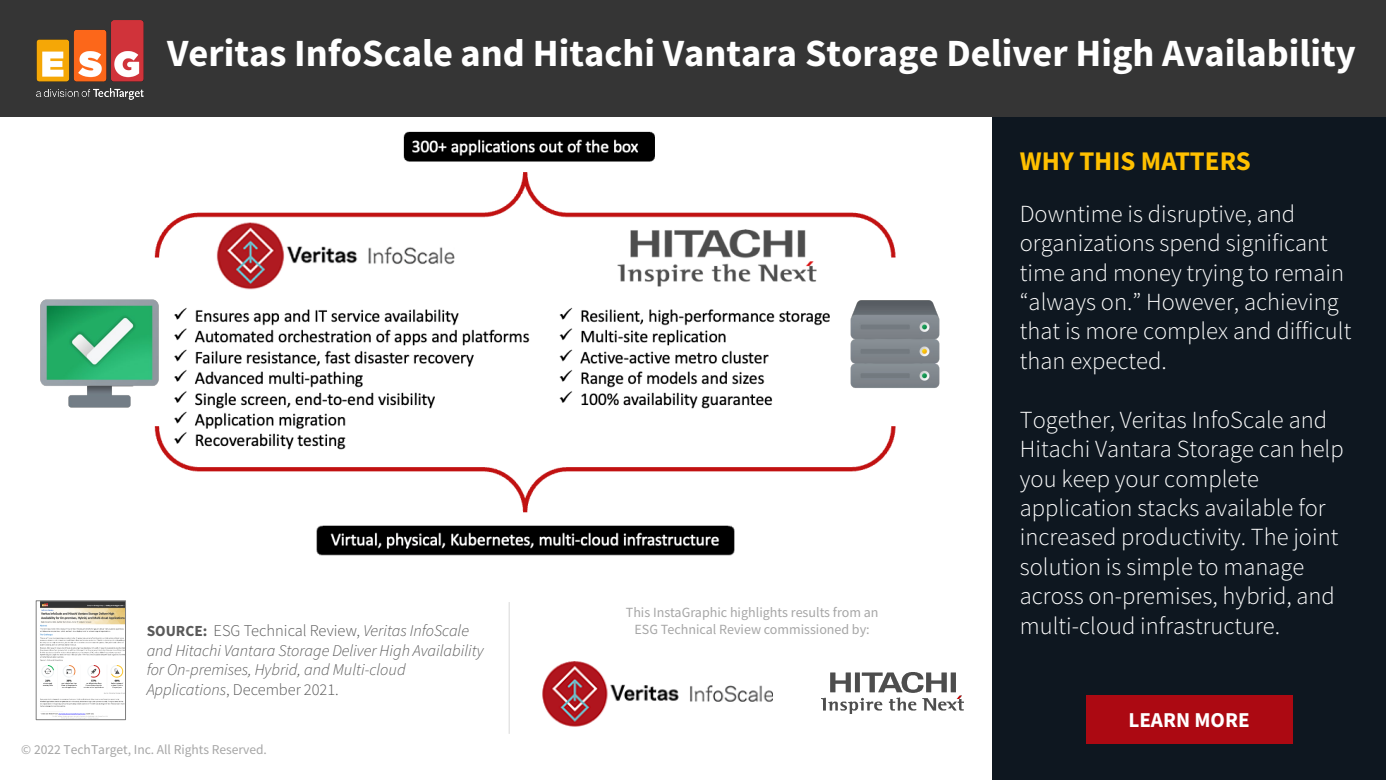
<style>
.page{position:relative;width:1386px;height:780px;background:#fff}
.page>*{position:absolute;margin:0;border:0;box-sizing:border-box;transform-origin:0 0}
.t1{font:700 38.5px "Source Sans Pro";color:#fff}
.t2{font:700 26.95px "Source Sans Pro";color:#ffc000}
.t3{font:300 24.5px/29.4px "Source Sans Pro";color:#fff}
.t4{font:700 21.18px "Source Sans Pro";color:#fff}
.t5{font:italic 300 16.36px/19.6px "Source Sans Pro";color:#595959}
.t6{font:14px/16.8px "Source Sans Pro";color:#a6a6a6;text-align:center}
.t7{font:13.47px "Source Sans Pro";color:#a6a6a6}
.s1{font-weight:700;font-style:normal;font-size:15.4px}
.s2{font-style:normal}
</style>
<div class="page">
<div style="left:991px;top:116px;width:394px;height:663px;background:#0e1720"></div>
<div style="left:0;top:0;width:1385px;height:116px;background:#353535"></div>
<img style="left:36px;top:20px;width:108px;height:79px">
<img style="left:154px;top:131px;width:742px;height:425px">
<img style="left:40px;top:278px;width:133px;height:147px">
<img style="left:836px;top:288px;width:104px;height:116px">
<hr style="left:509px;top:601px;width:1px;height:132px;background:#d9d9d9">
<div style="left:1085px;top:695px;width:206px;height:48px;background:#ac0912"></div>
<img style="left:40px;top:602px;width:84px;height:115px">
<div style="left:36px;top:600px;width:90px;height:119px;border:1px solid #7f7f7f"></div>
<img style="left:542px;top:661px;width:230px;height:66px">
<img style="left:821px;top:672px;width:142px;height:41px">
<p class="t1" style="left:167px;top:27px;width:1190px">Veritas InfoScale and Hitachi Vantara Storage Deliver High Availability</p>
<p class="t5" style="left:147px;top:620px;width:338px"><span class="s1">SOURCE:</span> <span class="s2">ESG Technical Review,</span> Veritas InfoScale and Hitachi Vantara Storage Deliver High Availability for On-premises, Hybrid, and Multi-cloud Applications<span class="s2">, December 2021.</span></p>
<p class="t7" style="left:21px;top:741px;width:247px">© 2022 TechTarget, Inc. All Rights Reserved.</p>
<p class="t6" style="left:625px;top:603px;width:254px">This InstaGraphic highlights results from an<br>ESG Technical Review commissioned by:</p>
<p class="t2" style="left:1019px;top:142px;width:232px">WHY THIS MATTERS</p>
<p class="t3" style="left:1019px;top:199px;width:333px">Downtime is disruptive, and organizations spend significant time and money trying to remain “always on.” However, achieving that is more complex and difficult than expected.</p>
<p class="t3" style="left:1019px;top:404px;width:325px">Together, Veritas InfoScale and<br>Hitachi Vantara Storage can help you keep your complete application stacks available for increased productivity. The joint solution is simple to manage across on-premises, hybrid, and multi-cloud infrastructure.</p>
<p class="t4" style="left:1128px;top:705px;width:123px">LEARN MORE</p>
</div>
